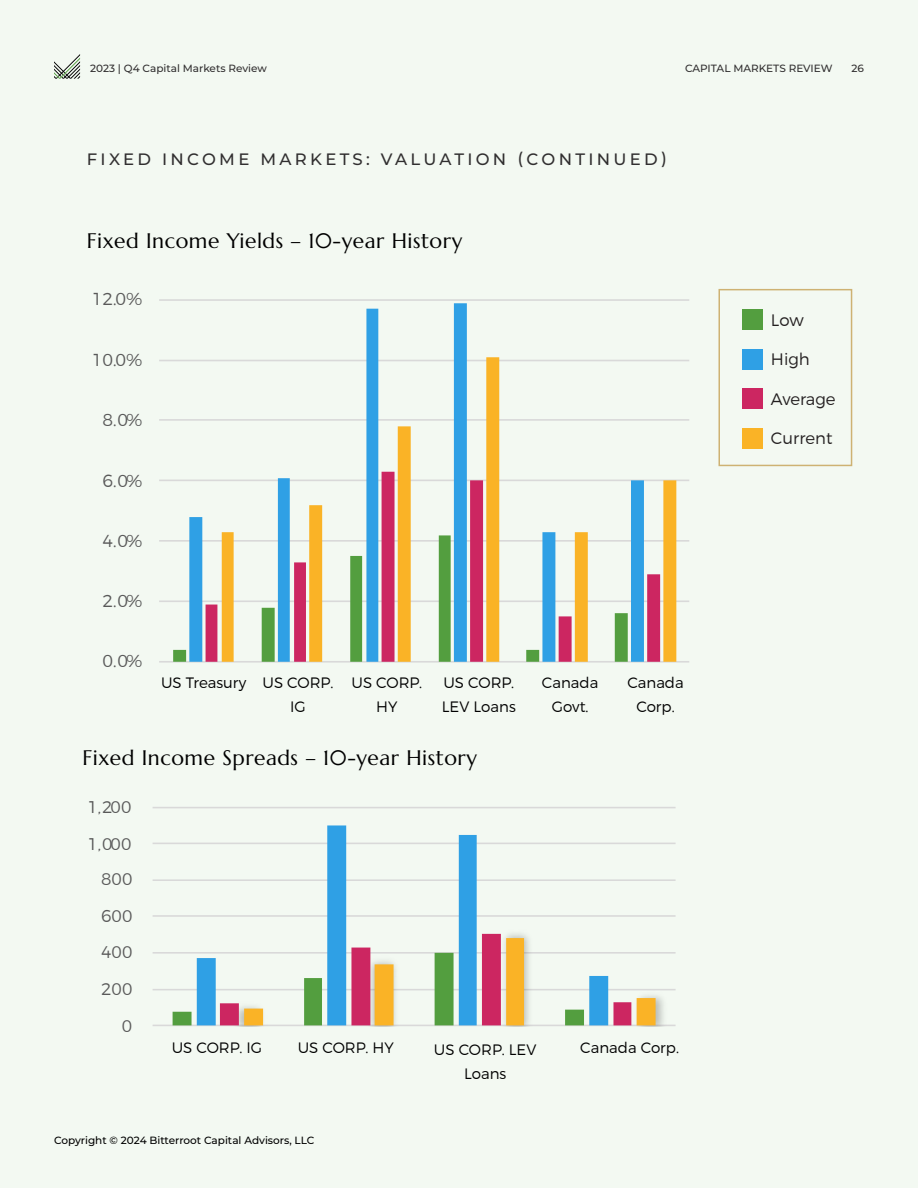
<style>
.page{position:relative;width:918px;height:1188px;background:#f3f9f2}
.page>*{position:absolute;margin:0;border:0;box-sizing:border-box;transform-origin:0 0}
.Paragraph_Style_2{font:21px "Marcellus";letter-spacing:.025em;color:#000}
.t1{font:300 17.25px "Montserrat";color:#595959}
.t2{font:300 16.8px "Montserrat";letter-spacing:.01em;color:#595959}
.Header_Style_1{font:500 16.5px "Montserrat";letter-spacing:.2em;color:#312f30}
.t3{font:300 16.5px "Montserrat";color:#231f20}
.Paragraph_Style_2-2{font:300 15px/24px "Montserrat";color:#000;text-align:center}
.t4{font:500 10.5px "Montserrat";color:#312f30}
.t5{font:500 10.5px "Montserrat";color:#000}
</style>
<div class="page">
<svg style="left:54px;top:54px;width:26px;height:25px"></svg>
<div style="left:742px;top:310px;width:20px;height:20px;background:#539e3f"></div>
<div style="left:742px;top:349px;width:21px;height:20px;background:#2fa0e5"></div>
<div style="left:742px;top:428px;width:21px;height:20px;background:#fab326"></div>
<div style="left:742px;top:388px;width:21px;height:20px;background:#cc2661"></div>
<hr style="left:159px;top:661px;width:530px;height:2px;background:#d9d9d9">
<hr style="left:159px;top:600px;width:530px;height:2px;background:#d9d9d9">
<hr style="left:159px;top:540px;width:530px;height:2px;background:#d9d9d9">
<hr style="left:159px;top:480px;width:530px;height:1px;background:#d9d9d9">
<hr style="left:159px;top:419px;width:530px;height:2px;background:#d9d9d9">
<hr style="left:159px;top:360px;width:530px;height:1px;background:#d9d9d9">
<hr style="left:159px;top:299px;width:530px;height:2px;background:#d9d9d9">
<svg style="left:189px;top:303px;width:278px;height:359px"></svg>
<svg style="left:206px;top:472px;width:16px;height:190px"></svg>
<svg style="left:222px;top:357px;width:454px;height:305px"></svg>
<hr style="left:153px;top:1025px;width:523px;height:1px;background:#d9d9d9">
<hr style="left:153px;top:989px;width:523px;height:1px;background:#d9d9d9">
<hr style="left:153px;top:952px;width:523px;height:2px;background:#d9d9d9">
<hr style="left:153px;top:915px;width:523px;height:2px;background:#d9d9d9">
<hr style="left:153px;top:879px;width:523px;height:2px;background:#d9d9d9">
<hr style="left:153px;top:843px;width:523px;height:1px;background:#d9d9d9">
<hr style="left:153px;top:807px;width:523px;height:1px;background:#d9d9d9">
<img style="left:229px;top:953px;width:441px;height:73px">
<svg style="left:197px;top:825px;width:411px;height:109px"></svg>
<svg style="left:173px;top:934px;width:483px;height:91px"></svg>
<div style="left:718px;top:289px;width:134px;height:177px;border:2px solid #ceb273"></div>
<p class="t4" style="left:90px;top:61px;width:178px">2023 | Q4 Capital Markets Review</p>
<p class="t4" style="left:685px;top:61px;width:149px">CAPITAL MARKETS REVIEW</p>
<p class="t4" style="left:852px;top:61px;width:14px">26</p>
<p class="Header_Style_1" style="left:87px;top:148px;width:582px">FIXED INCOME MARKETS: VALUATION (CONTINUED)</p>
<p class="Paragraph_Style_2" style="left:87px;top:228px;width:377px">Fixed Income Yields – 10-year History</p>
<p class="t1" style="left:92px;top:289px;width:52px">12.0%</p>
<p class="t1" style="left:92px;top:349px;width:52px">10.0%</p>
<p class="t1" style="left:102px;top:410px;width:42px">8.0%</p>
<p class="t1" style="left:102px;top:470px;width:42px">6.0%</p>
<p class="t1" style="left:102px;top:531px;width:42px">4.0%</p>
<p class="t1" style="left:102px;top:590px;width:42px">2.0%</p>
<p class="t1" style="left:102px;top:651px;width:42px">0.0%</p>
<p class="Paragraph_Style_2-2" style="left:161px;top:671px;width:87px">US Treasury</p>
<p class="Paragraph_Style_2-2" style="left:542px;top:671px;width:58px">Canada<br>Govt.</p>
<p class="Paragraph_Style_2-2" style="left:263px;top:671px;width:72px">US CORP.<br>IG</p>
<p class="Paragraph_Style_2-2" style="left:352px;top:671px;width:72px">US CORP.<br>HY</p>
<p class="Paragraph_Style_2-2" style="left:442px;top:671px;width:75px;text-align:left">US CORP.<br>LEV Loans</p>
<p class="Paragraph_Style_2-2" style="left:627px;top:671px;width:58px">Canada<br>Corp.</p>
<p class="Paragraph_Style_2" style="left:82px;top:744px;width:396px">Fixed Income Spreads – 10-year History</p>
<p class="t2" style="left:87px;top:797px;width:46px">1,200</p>
<p class="t2" style="left:87px;top:833px;width:46px">1,000</p>
<p class="t2" style="left:101px;top:869px;width:33px">800</p>
<p class="t2" style="left:101px;top:906px;width:33px">600</p>
<p class="t2" style="left:101px;top:942px;width:33px">400</p>
<p class="t2" style="left:101px;top:979px;width:33px">200</p>
<p class="t2" style="left:122px;top:1016px;width:12px">0</p>
<p class="Paragraph_Style_2-2" style="left:172px;top:1035px;width:92px">US CORP. IG</p>
<p class="Paragraph_Style_2-2" style="left:298px;top:1035px;width:98px">US CORP. HY</p>
<p class="Paragraph_Style_2-2" style="left:434px;top:1037px;width:104px">US CORP. LEV<br>Loans</p>
<p class="Paragraph_Style_2-2" style="left:580px;top:1035px;width:100px">Canada Corp.</p>
<p class="t5" style="left:54px;top:1133px;width:262px">Copyright © 2024 Bitterroot Capital Advisors, LLC</p>
<p class="t3" style="left:771px;top:310px;width:34px">Low</p>
<p class="t3" style="left:771px;top:349px;width:40px">High</p>
<p class="t3" style="left:771px;top:389px;width:66px">Average</p>
<p class="t3" style="left:771px;top:428px;width:63px">Current</p>
</div>
